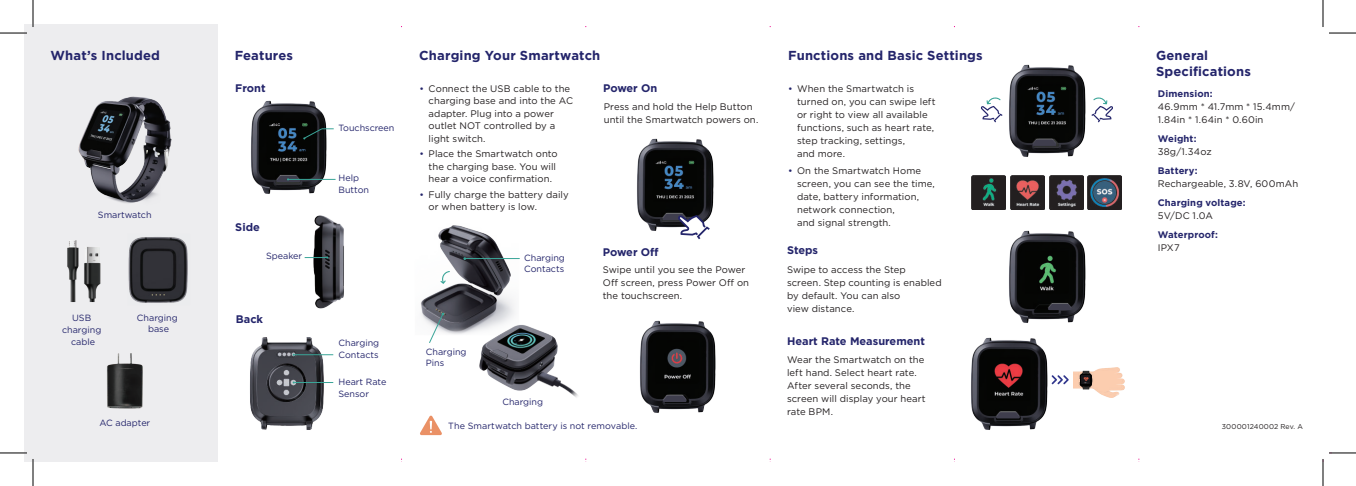
<style>
.page{position:relative;width:1356px;height:486px;background:#fff}
.page>*{position:absolute;margin:0;border:0;box-sizing:border-box;transform-origin:0 0}
.t1{font:700 13px/16px "Gotham";letter-spacing:.01em;color:#24256b}
.t2{font:700 11px "Gotham";color:#24256b}
.t3{font:9.5px/13px "Gotham";letter-spacing:.005em;color:#231f20}
.t4{font:700 9.5px "Gotham";letter-spacing:.01em;color:#24256b}
.t5{font:9px/12px "Gotham";color:#24256b}
.t6{font:7px "Gotham";letter-spacing:.02em;color:#231f20}
.s1{color:#24256b}
</style>
<div class="page">
<div style="left:24px;top:25px;width:194px;height:437px;background:#ededef"></div>
<img style="left:78px;top:96px;width:94px;height:107px">
<img style="left:250px;top:337px;width:75px;height:93px">
<img style="left:312px;top:216px;width:32px;height:93px">
<svg style="left:420px;top:415px;width:22px;height:20px"></svg>
<hr style="left:295px;top:354px;width:38px;height:1px;background:#3aa598">
<hr style="left:295px;top:382px;width:38px;height:1px;background:#3aa598">
<svg style="left:305px;top:256px;width:23px;height:2px"></svg>
<svg style="left:1056px;top:375px;width:13px;height:9px"></svg>
<img style="left:1073px;top:367px;width:51px;height:30px">
<svg style="left:1080px;top:373px;width:12px;height:13px"></svg>
<svg style="left:1079px;top:375px;width:11px;height:8px"></svg>
<img style="left:67px;top:240px;width:34px;height:62px">
<img style="left:128px;top:237px;width:60px;height:66px">
<img style="left:107px;top:353px;width:36px;height:56px">
<img style="left:1009px;top:64px;width:77px;height:38px">
<svg style="left:981px;top:97px;width:20px;height:25px"></svg>
<svg style="left:1092px;top:97px;width:21px;height:25px"></svg>
<img style="left:972px;top:176px;width:34px;height:34px">
<img style="left:1088px;top:176px;width:34px;height:34px">
<img style="left:1049px;top:180px;width:34px;height:30px">
<img style="left:1010px;top:180px;width:35px;height:30px">
<img style="left:1009px;top:230px;width:77px;height:78px">
<img style="left:637px;top:138px;width:77px;height:39px">
<img style="left:637px;top:177px;width:9px;height:46px">
<img style="left:646px;top:177px;width:68px;height:63px">
<img style="left:251px;top:100px;width:76px;height:39px">
<img style="left:251px;top:139px;width:8px;height:46px">
<img style="left:259px;top:139px;width:77px;height:77px">
<img style="left:640px;top:320px;width:76px;height:38px">
<img style="left:640px;top:358px;width:6px;height:44px">
<img style="left:646px;top:358px;width:70px;height:55px">
<svg style="left:303px;top:128px;width:31px;height:11px"></svg>
<svg style="left:276px;top:175px;width:24px;height:7px"></svg>
<hr style="left:288px;top:179px;width:48px;height:1px;background:#3aa598">
<svg style="left:662px;top:213px;width:48px;height:26px"></svg>
<img style="left:971px;top:337px;width:77px;height:38px">
<img style="left:971px;top:375px;width:8px;height:46px">
<img style="left:979px;top:375px;width:77px;height:55px">
<img style="left:1012px;top:267px;width:19px;height:77px">
<img style="left:1031px;top:267px;width:55px;height:77px">
<img style="left:997px;top:102px;width:19px;height:78px">
<img style="left:1016px;top:102px;width:76px;height:78px">
<img style="left:479px;top:325px;width:99px;height:73px">
<img style="left:421px;top:225px;width:102px;height:113px">
<svg style="left:428px;top:312px;width:16px;height:31px"></svg>
<svg style="left:440px;top:271px;width:10px;height:13px"></svg>
<svg style="left:460px;top:252px;width:6px;height:8px"></svg>
<hr style="left:464px;top:258px;width:56px;height:1px;background:#3aa598">
<hr style="left:0;top:32px;width:27px;height:2px;background:#fff">
<hr style="left:32px;top:0;width:2px;height:27px;background:#fff">
<hr style="left:32px;top:459px;width:2px;height:27px;background:#fff">
<svg style="left:0;top:33px;width:27px;height:1px"></svg>
<svg style="left:1329px;top:33px;width:27px;height:1px"></svg>
<svg style="left:0;top:452px;width:27px;height:1px"></svg>
<svg style="left:1329px;top:452px;width:27px;height:1px"></svg>
<svg style="left:33px;top:0;width:1px;height:27px"></svg>
<svg style="left:33px;top:459px;width:1px;height:27px"></svg>
<svg style="left:1323px;top:0;width:1px;height:27px"></svg>
<svg style="left:1323px;top:459px;width:1px;height:27px"></svg>
<h1 class="t1" style="left:51px;top:47px;width:111px">What’s Included</h1>
<h1 class="t1" style="left:235px;top:47px;width:60px">Features</h1>
<h1 class="t1" style="left:419px;top:47px;width:183px">Charging Your Smartwatch</h1>
<h1 class="t1" style="left:788px;top:47px;width:196px">Functions and Basic Settings</h1>
<p class="t2" style="left:603px;top:81px;width:56px">Power On</p>
<p class="t2" style="left:235px;top:81px;width:32px">Front</p>
<p class="t3" style="left:429px;top:82px;width:146px;line-height:12.5px;text-indent:-9px"><span class="s1">ï</span> Connect the USB cable to the charging base and into the AC adapter. Plug into a power outlet NOT controlled by a light switch.</p>
<p class="t3" style="left:429px;top:148px;width:131px;line-height:12.5px;text-indent:-9px"><span class="s1">ï</span> Place the Smartwatch onto the charging base. You will hear a voice confirmation.</p>
<p class="t3" style="left:429px;top:188px;width:142px;line-height:12.5px;text-indent:-9px"><span class="s1">ï</span> Fully charge the battery daily or when battery is low.</p>
<p class="t3" style="left:797px;top:82px;width:140px;text-indent:-9px"><span class="s1">ï</span> When the Smartwatch is turned on, you can swipe left or right to view all available functions, such as heart rate, step tracking, settings,<br>and more.</p>
<p class="t3" style="left:797px;top:164px;width:139px;text-indent:-9px"><span class="s1">ï</span> On the Smartwatch Home screen, you can see the time, date, battery information, network connection,<br>and signal strength.</p>
<p class="t2" style="left:787px;top:243px;width:33px">Steps</p>
<p class="t3" style="left:787px;top:263px;width:156px">Swipe to access the Step screen. Step counting is enabled by default. You can also<br>view distance.</p>
<p class="t2" style="left:787px;top:333px;width:139px">Heart Rate Measurement</p>
<p class="t3" style="left:787px;top:353px;width:140px">Wear the Smartwatch on the left hand. Select heart rate.<br>After several seconds, the screen will display your heart rate BPM.</p>
<p class="t3" style="left:604px;top:100px;width:156px">Press and hold the Help Button until the Smartwatch powers on.</p>
<p class="t5" style="left:339px;top:122px;width:57px">Touchscreen</p>
<p class="t5" style="left:339px;top:173px;width:32px">Help<br>Button</p>
<p class="t5" style="left:98px;top:209px;width:55px">Smartwatch</p>
<p class="t2" style="left:235px;top:220px;width:26px">Side</p>
<p class="t2" style="left:603px;top:244px;width:57px">Power Off</p>
<p class="t5" style="left:266px;top:250px;width:38px">Speaker</p>
<p class="t5" style="left:524px;top:252px;width:42px;line-height:11px">Charging<br>Contacts</p>
<p class="t3" style="left:603px;top:264px;width:148px">Swipe until you see the Power<br>Off screen, press Power Off on the touchscreen.</p>
<p class="t5" style="left:137px;top:312px;width:42px;line-height:11px;text-align:center">Charging base</p>
<p class="t5" style="left:62px;top:312px;width:41px;text-align:center">USB charging cable</p>
<p class="t2" style="left:236px;top:314px;width:29px">Back</p>
<p class="t5" style="left:339px;top:337px;width:42px">Charging<br>Contacts</p>
<p class="t5" style="left:426px;top:346px;width:42px;line-height:11px">Charging<br>Pins</p>
<p class="t5" style="left:339px;top:376px;width:49px">Heart Rate<br>Sensor</p>
<p class="t5" style="left:502px;top:396px;width:42px">Charging</p>
<h1 class="t1" style="left:1156px;top:48px;width:96px">General<br>Specifications</h1>
<p class="t4" style="left:1158px;top:87px;width:56px">Dimension:</p>
<p class="t3" style="left:1158px;top:100px;width:139px">46.9mm * 41.7mm * 15.4mm/<br>1.84in * 1.64in * 0.60in</p>
<p class="t4" style="left:1158px;top:132px;width:40px">Weight:</p>
<p class="t3" style="left:1158px;top:145px;width:55px">38g/1.34oz</p>
<p class="t4" style="left:1158px;top:164px;width:41px">Battery:</p>
<p class="t3" style="left:1158px;top:177px;width:142px">Rechargeable, 3.8V, 600mAh</p>
<p class="t4" style="left:1158px;top:196px;width:89px">Charging voltage:</p>
<p class="t3" style="left:1158px;top:209px;width:57px">5V/DC 1.0A</p>
<p class="t4" style="left:1158px;top:228px;width:62px">Waterproof:</p>
<p class="t3" style="left:1158px;top:241px;width:23px">IPX7</p>
<p class="t5" style="left:99px;top:417px;width:52px">AC adapter</p>
<p class="t5" style="left:448px;top:420px;width:191px">The Smartwatch battery is not removable.</p>
<p class="t6" style="left:1222px;top:423px;width:83px">300001240002 Rev. A</p>
</div>
